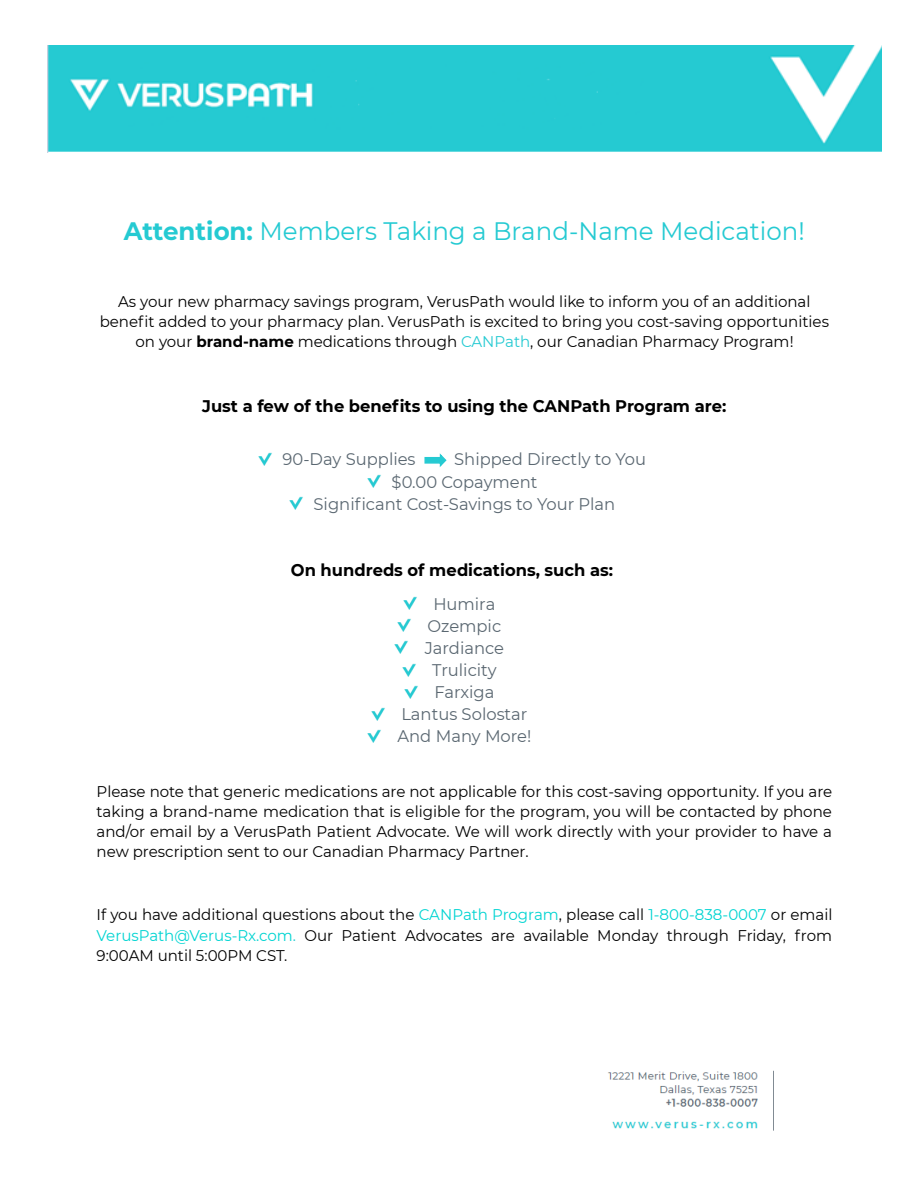
<style>
.page{position:relative;width:918px;height:1188px;background:#fff}
.page>*{position:absolute;margin:0;border:0;box-sizing:border-box;transform-origin:0 0}
.t1{font:25.2px "Montserrat";color:#25cad2}
.t2{font:16.8px/22.2px "Montserrat";color:#5a6771;text-align:center}
.t3{font:700 16.8px/33.3px "Montserrat";color:#000}
.t4{font:15.45px/20.2px "Montserrat";letter-spacing:-.005em;color:#000;text-align:justify}
.s1{font-weight:700}
.s2{color:#25cad2}
.s3{font-weight:400;color:#5a6771}
.s4{color:#00d4d2}
</style>
<div class="page">
<img style="left:48px;top:45px;width:833px;height:108px">
<img style="left:608px;top:1070px;width:166px;height:61px">
<svg style="left:424px;top:453px;width:23px;height:14px"></svg>
<img style="left:258px;top:452px;width:14px;height:13px">
<img style="left:367px;top:474px;width:14px;height:13px">
<img style="left:289px;top:496px;width:14px;height:14px">
<img style="left:403px;top:596px;width:14px;height:14px">
<img style="left:397px;top:618px;width:14px;height:14px">
<img style="left:394px;top:640px;width:14px;height:14px">
<img style="left:402px;top:663px;width:14px;height:13px">
<img style="left:404px;top:685px;width:14px;height:13px">
<img style="left:371px;top:707px;width:14px;height:13px">
<img style="left:367px;top:729px;width:14px;height:13px">
<p class="t1" style="left:124px;top:214px;width:683px"><span class="s1">Attention:</span> Members Taking a Brand-Name Medication!</p>
<p class="t4" style="left:100px;top:291px;width:731px;text-align:center">As your new pharmacy savings program, VerusPath would like to inform you of an additional benefit added to your pharmacy plan. VerusPath is excited to bring you cost-saving opportunities on your <span class="s1">brand-name</span> medications through <span class="s2">CANPath</span>, our Canadian Pharmacy Program!</p>
<p class="t3" style="left:202px;top:388px;width:526px">Just a few of the benefits to using the CANPath Program are:</p>
<p class="t2" style="left:282px;top:448px;width:135px">90-Day Supplies</p>
<p class="t2" style="left:454px;top:448px;width:194px">Shipped Directly to You</p>
<p class="t2" style="left:392px;top:470px;width:147px">$0.00 Copayment</p>
<p class="t2" style="left:314px;top:492px;width:303px">Significant Cost-Savings to Your Plan</p>
<p class="t3" style="left:433px;top:553px;width:181px;text-indent:-142px">On hundreds of medications, such as:<br><span class="s3">Humira</span></p>
<p class="t2" style="left:397px;top:614px;width:135px">Ozempic<br>Jardiance<br>Trulicity<br>Farxiga<br>Lantus Solostar<br>And Many More!</p>
<p class="t4" style="left:97px;top:780px;width:737px">Please note that generic medications are not applicable for this cost-saving opportunity. If you are taking a brand-name medication that is eligible for the program, you will be contacted by phone and/or email by a VerusPath Patient Advocate. We will work directly with your provider to have a new prescription sent to our Canadian Pharmacy Partner.</p>
<p class="t4" style="left:97px;top:904px;width:737px">If you have additional questions about the <span class="s4">CANPath Program</span>, please call <span class="s4">1-800-838-0007</span> or email <span class="s4">VerusPath@Verus-Rx.com</span><span class="s2">.</span> Our Patient Advocates are available Monday through Friday, from 9:00AM until 5:00PM CST.</p>
</div>
